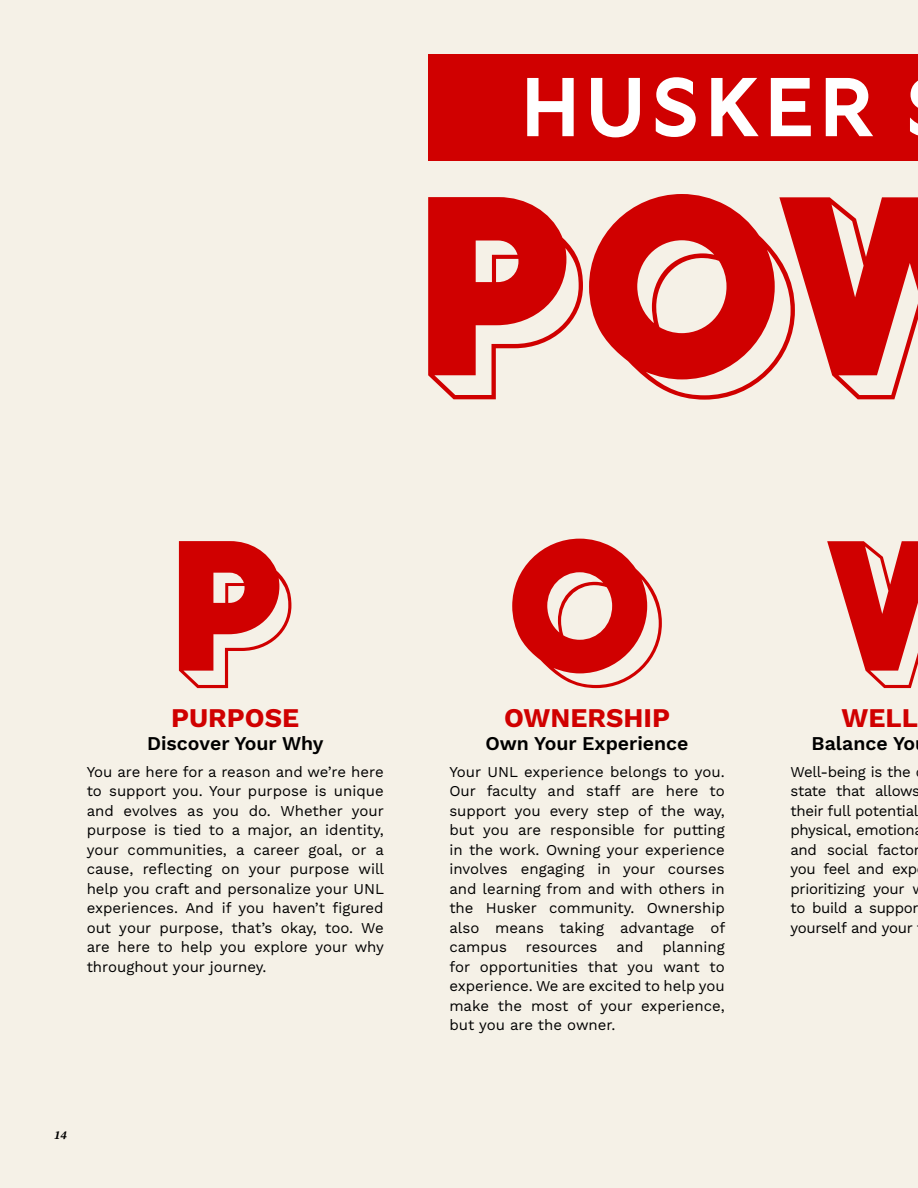
<style>
.page{position:relative;width:918px;height:1188px;background:#f5f1e7}
.page>*{position:absolute;margin:0;border:0;box-sizing:border-box;transform-origin:0 0}
.t1{font:700 27px "Work Sans";color:#d00000}
.t2{font:600 19.5px "Work Sans";color:#000}
.t3{font:15px/19.5px "Work Sans";letter-spacing:-.015em;color:#000;text-align:justify}
.t4{font:italic 700 12px "Source Serif 4";color:#000}
</style>
<div class="page">
<div style="left:428px;top:54px;width:490px;height:107px;background:#d00000"></div>
<svg style="left:527px;top:78px;width:47px;height:58px"></svg>
<svg style="left:591px;top:78px;width:49px;height:59px"></svg>
<svg style="left:656px;top:77px;width:40px;height:60px"></svg>
<svg style="left:711px;top:78px;width:48px;height:58px"></svg>
<svg style="left:771px;top:78px;width:40px;height:58px"></svg>
<svg style="left:826px;top:78px;width:47px;height:58px"></svg>
<svg style="left:910px;top:80px;width:8px;height:56px"></svg>
<svg style="left:589px;top:194px;width:329px;height:206px"></svg>
<svg style="left:428px;top:197px;width:155px;height:202px"></svg>
<svg style="left:512px;top:539px;width:150px;height:149px"></svg>
<svg style="left:179px;top:541px;width:112px;height:147px"></svg>
<svg style="left:827px;top:541px;width:91px;height:147px"></svg>
<h1 class="t1" style="left:171px;top:697px;width:130px">PURPOSE</h1>
<h2 class="t2" style="left:147px;top:729px;width:178px">Discover Your Why</h2>
<p class="t3" style="left:87px;top:761px;width:299px">You are here for a reason and we’re here to support you. Your purpose is unique and evolves as you do. Whether your purpose is tied to a major, an identity, your communities, a career goal, or a cause, reflecting on your purpose will help you craft and personalize your UNL experiences. And if you haven’t figured out your purpose, that’s okay, too. We are here to help you explore your why throughout your journey.</p>
<p class="t4" style="left:54px;top:1127px;width:15px">14</p>
<h1 class="t1" style="left:504px;top:697px;width:168px">OWNERSHIP</h1>
<h2 class="t2" style="left:486px;top:729px;width:205px">Own Your Experience</h2>
<p class="t3" style="left:449px;top:761px;width:277px">Your UNL experience belongs to you.<br>Our faculty and staff are here to support you every step of the way, but you are responsible for putting in the work. Owning your experience involves engaging in your courses and learning from and with others in the Husker community. Ownership also means taking advantage of campus</p>
<p class="t3" style="left:449px;top:937px;width:277px;text-indent:213px">planning for opportunities that you want to experience. We are excited to help you make the most of your experience, but you are the owner.</p>
<p class="t3" style="left:526px;top:937px;width:73px">resources</p>
<p class="t3" style="left:616px;top:937px;width:29px">and</p>
<h1 class="t1" style="left:842px;top:697px;width:78px">WELL</h1>
<h2 class="t2" style="left:812px;top:729px;width:105px">Balance Yo</h2>
<p class="t3" style="left:790px;top:761px;width:131px;text-align:left">Well-being is the state that allows their full potential physical, emotion and social factor you feel and exp prioritizing your to build a suppor yourself and your</p>
</div>
